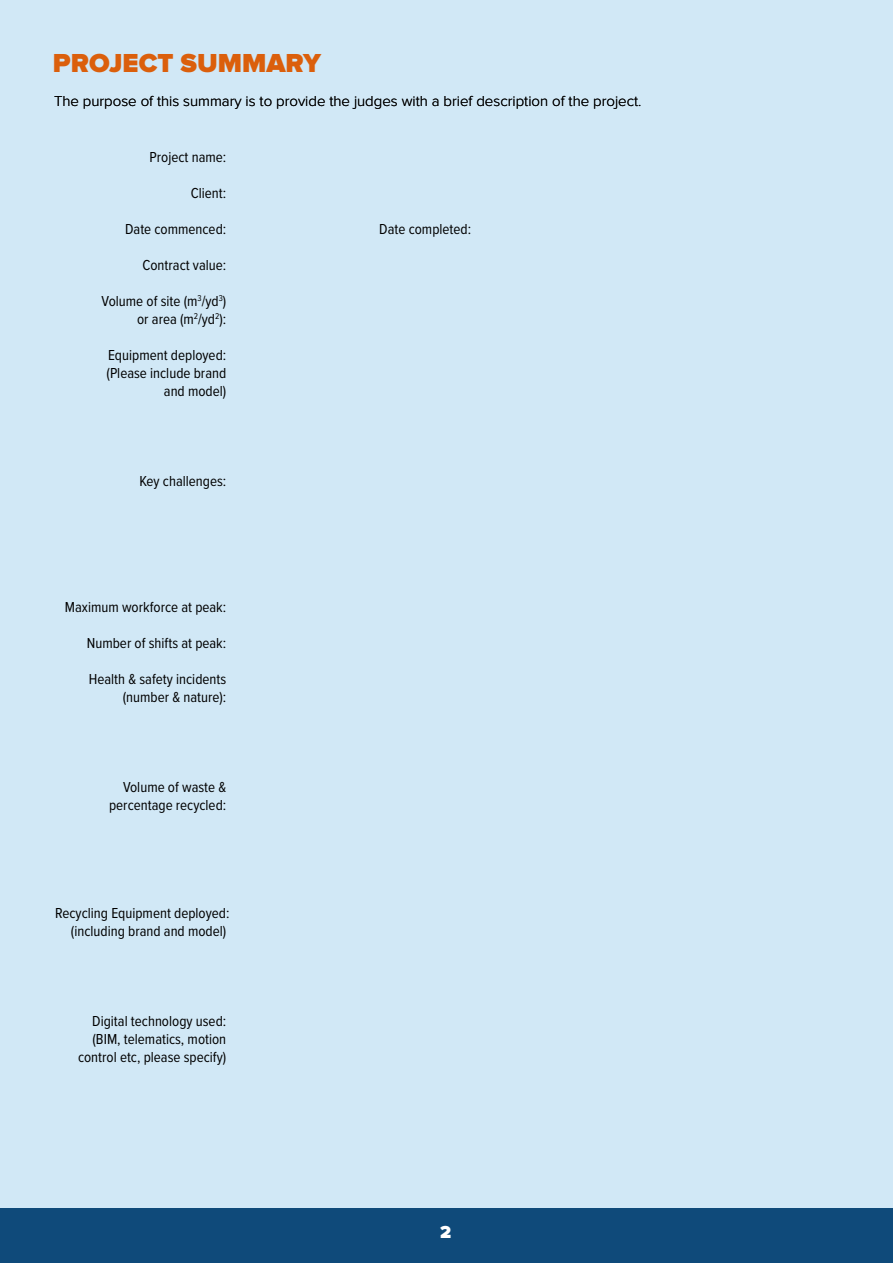
<style>
.page{position:relative;width:893px;height:1263px;background:#fff}
.page>*{position:absolute;margin:0;border:0;box-sizing:border-box;transform-origin:0 0}
.t1{font:900 27px "Proxima Nova";color:#db5f0c}
.t2{font:900 18px "Proxima Nova";color:#fff}
.t3{font:15px/18px "Proxima Nova Cond";color:#000;text-align:right}
.t4{font:300 15px "Proxima Nova";color:#000}
</style>
<div class="page">
<div style="left:0;top:0;width:893px;height:1209px;background:#d1e8f6"></div>
<div style="left:0;top:1209px;width:893px;height:54px;background:#0f4a7a"></div>
<h1 class="t1" style="left:53px;top:51px;width:270px">PROJECT SUMMARY</h1>
<p class="t4" style="left:54px;top:94px;width:589px">The purpose of this summary is to provide the judges with a brief description of the project.</p>
<p class="t3" style="left:150px;top:147px;width:78px">Project name:</p>
<p class="t3" style="left:191px;top:183px;width:37px">Client:</p>
<p class="t3" style="left:125px;top:219px;width:103px">Date commenced:</p>
<p class="t3" style="left:379px;top:219px;width:93px">Date completed:</p>
<p class="t3" style="left:142px;top:255px;width:85px">Contract value:</p>
<p class="t3" style="left:102px;top:291px;width:126px">Volume of site (m<sup>3</sup>/yd<sup>3</sup>) or area (m<sup>2</sup>/yd<sup>2</sup>):</p>
<p class="t3" style="left:107px;top:345px;width:121px">Equipment deployed: (Please include brand and model)</p>
<p class="t3" style="left:139px;top:471px;width:88px">Key challenges:</p>
<p class="t3" style="left:65px;top:597px;width:163px">Maximum workforce at peak:</p>
<p class="t3" style="left:87px;top:633px;width:141px">Number of shifts at peak:</p>
<p class="t3" style="left:89px;top:669px;width:139px">Health &amp; safety incidents (number &amp; nature):</p>
<p class="t3" style="left:109px;top:777px;width:119px">Volume of waste &amp; percentage recycled:</p>
<p class="t3" style="left:55px;top:903px;width:176px">Recycling Equipment deployed: (including brand and model)</p>
<p class="t3" style="left:78px;top:1011px;width:150px">Digital technology used: (BIM, telematics, motion control etc, please specify)</p>
<p class="t2" style="left:440px;top:1224px;width:13px">2</p>
</div>
